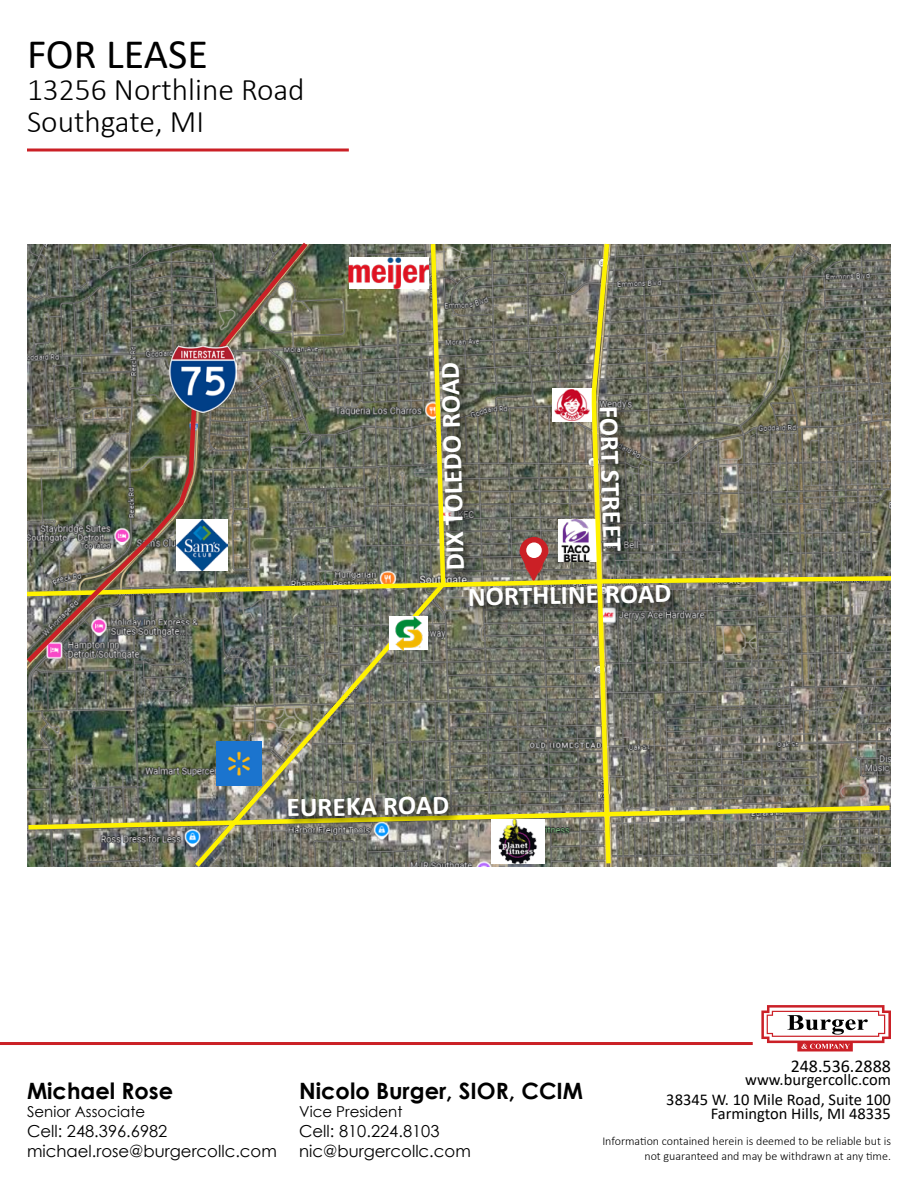
<style>
.page{position:relative;width:918px;height:1188px;background:#fff}
.page>*{position:absolute;margin:0;border:0;box-sizing:border-box;transform-origin:0 0}
.t1{font:42px "Calibri";color:#000}
.t2{font:300 31.5px/32.2px "Calibri";color:#000}
.t3{font:700 27px "Calibri";color:#fff}
.t4{font:700 22.5px "Century Gothic";color:#000}
.t5{font:18px "Calibri";color:#000}
.t6{font:16.5px/19.8px "Century Gothic";color:#000}
.t7{font:16.5px/19.8px "Calibri";color:#000;text-align:right}
.t8{font:15px "Century Gothic";color:#000}
.t9{font:300 12px/14.4px "Calibri";color:#000;text-align:right}
</style>
<div class="page">
<hr style="left:0;top:1042px;width:753px;height:3px;background:#cb2026">
<svg style="left:761px;top:1005px;width:130px;height:46px"></svg>
<svg style="left:27px;top:148px;width:322px;height:4px"></svg>
<img style="left:27px;top:242px;width:864px;height:625px">
<img style="left:216px;top:741px;width:45px;height:45px">
<h1 class="t1" style="left:27px;top:24px;width:182px">FOR LEASE</h1>
<h2 class="t2" style="left:27px;top:73px;width:279px">13256 Northline Road<br>Southgate, MI</h2>
<h3 class="t3" style="left:437px;top:571px;width:210px;rotate:-92deg">DIX TOLEDO ROAD</h3>
<h3 class="t3" style="left:627px;top:405px;width:147px;rotate:88deg">FORT STREET</h3>
<h3 class="t3" style="left:468px;top:578px;width:205px;rotate:-1deg">NORTHLINE ROAD</h3>
<h3 class="t3" style="left:286px;top:788px;width:164px;rotate:-1deg">EUREKA ROAD</h3>
<h3 class="t4" style="left:27px;top:1074px;width:148px">Michael Rose</h3>
<p class="t8" style="left:27px;top:1101px;width:120px">Senior Associate</p>
<h3 class="t6" style="left:27px;top:1121px;width:251px">Cell: 248.396.6982 michael.rose@burgercollc.com</h3>
<h3 class="t4" style="left:299px;top:1074px;width:285px">Nicolo Burger, SIOR, CCIM</h3>
<p class="t8" style="left:299px;top:1101px;width:105px">Vice President</p>
<h3 class="t6" style="left:299px;top:1121px;width:173px">Cell: 810.224.8103 nic@burgercollc.com</h3>
<h3 class="t5" style="left:791px;top:1053px;width:102px">248.536.2888</h3>
<h3 class="t7" style="left:666px;top:1069px;width:226px">www.burgercollc.com<br>38345 W. 10 Mile Road, Suite 100</h3>
<h3 class="t7" style="left:711px;top:1103px;width:182px">Farmington Hills, MI 48335</h3>
<p class="t9" style="left:602px;top:1134px;width:290px">Information contained herein is deemed to be reliable but is not guaranteed and may be withdrawn at any time.</p>
</div>
